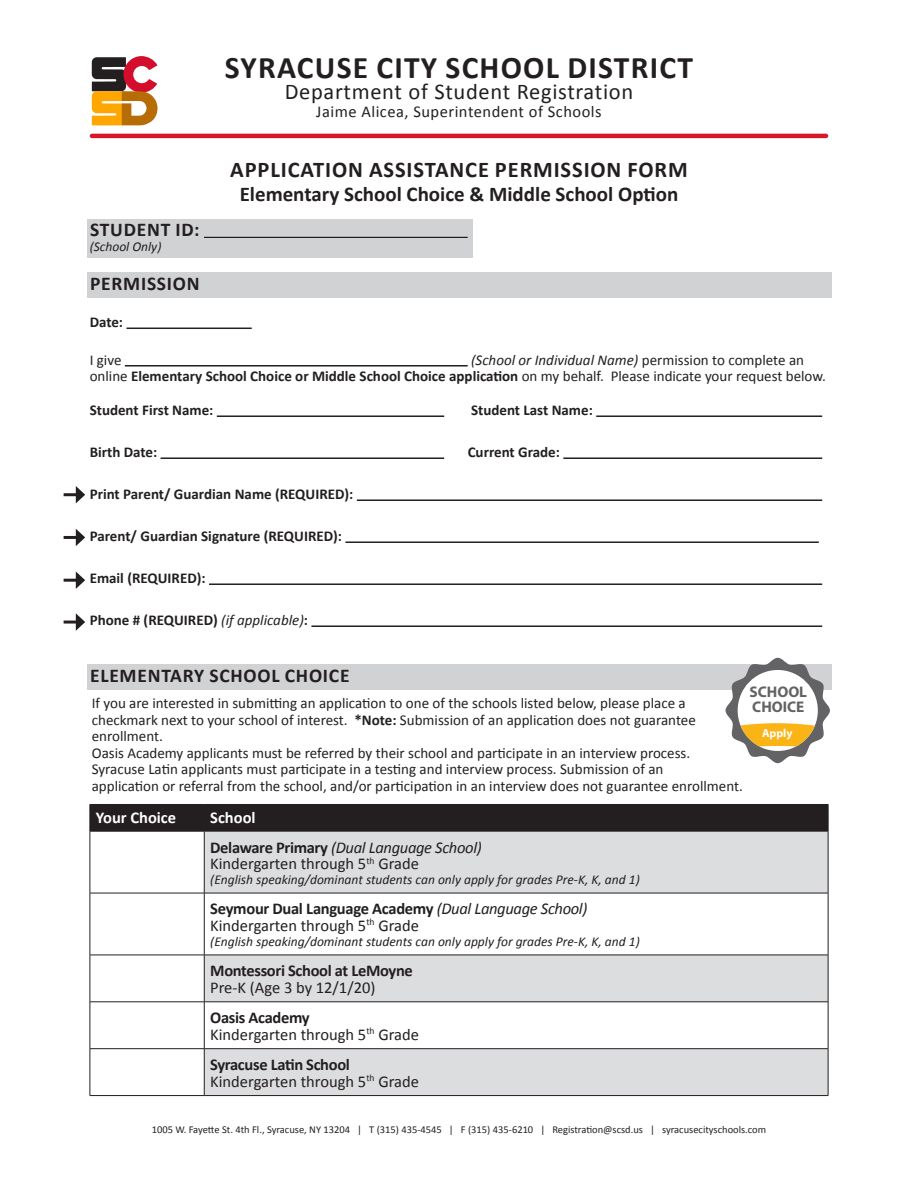
<style>
.page{position:relative;width:918px;height:1188px;background:#fff}
.page>*{position:absolute;margin:0;border:0;box-sizing:border-box;transform-origin:0 0}
.t1{font:700 31.5px "Calibri";letter-spacing:.04em;color:#231f20}
.t2{font:700 22.5px "Calibri";letter-spacing:.04em;color:#231f20}
.t3{font:22.5px "Calibri";letter-spacing:.03em;color:#231f20}
.t4{font:700 21px "Calibri";color:#231f20}
.shading{font:700 19.5px "Calibri";letter-spacing:.04em;color:#231f20}
.t5{font:16.5px "Calibri";color:#231f20}
.t6{font:700 16.5px "Calibri";letter-spacing:-.02em;color:#231f20}
.t7{font:16.5px "Calibri";letter-spacing:.03em;color:#231f20}
.t8{font:italic 16.5px "Calibri";letter-spacing:-.02em;color:#231f20}
.CTE{font:700 16.5px "Calibri";color:#fff}
.t9{font:700 15.45px/15.1px "Myriad Pro";color:#636366}
.t10{font:15px/16.5px "Calibri";color:#231f20}
.t11{font:700 15px "Calibri";color:#231f20}
.shading-2{font:italic 13.5px "Calibri";color:#231f20}
.t12{font:700 11.55px "Myriad Pro";color:#fff}
.t13{font:10.5px "Calibri";color:#231f20}
.s1{font-style:italic}
.s2{font-weight:700}
.s3{font-weight:400;font-style:italic}
.s4{font-weight:700;font-style:normal}
</style>
<div class="page">
<svg style="left:92px;top:56px;width:66px;height:69px"></svg>
<hr style="left:92px;top:134px;width:734px;height:4px;background:#d71727">
<div style="left:87px;top:272px;width:744px;height:26px;background:#d1d2d4"></div>
<hr style="left:127px;top:328px;width:125px;height:1px;background:#231f20">
<hr style="left:125px;top:365px;width:343px;height:2px;background:#231f20">
<hr style="left:217px;top:415px;width:227px;height:2px;background:#231f20">
<hr style="left:596px;top:415px;width:226px;height:2px;background:#231f20">
<hr style="left:161px;top:457px;width:283px;height:2px;background:#231f20">
<hr style="left:563px;top:457px;width:259px;height:2px;background:#231f20">
<hr style="left:357px;top:499px;width:465px;height:2px;background:#231f20">
<hr style="left:345px;top:541px;width:474px;height:2px;background:#231f20">
<hr style="left:209px;top:583px;width:613px;height:2px;background:#231f20">
<hr style="left:311px;top:625px;width:511px;height:2px;background:#231f20">
<div style="left:87px;top:664px;width:744px;height:26px;background:#d1d2d4"></div>
<svg style="left:726px;top:658px;width:104px;height:105px"></svg>
<svg style="left:205px;top:832px;width:623px;height:263px;fill:#dcdddf"></svg>
<div style="left:90px;top:804px;width:739px;height:27px;background:#231f20"></div>
<hr style="left:90px;top:831px;width:114px;height:1px;background:#231f20">
<hr style="left:90px;top:831px;width:1px;height:62px;background:#231f20">
<hr style="left:204px;top:831px;width:624px;height:1px;background:#231f20">
<hr style="left:204px;top:831px;width:1px;height:62px;background:#231f20">
<hr style="left:828px;top:831px;width:1px;height:62px;background:#231f20">
<hr style="left:90px;top:893px;width:114px;height:1px;background:#231f20">
<hr style="left:90px;top:893px;width:1px;height:62px;background:#231f20">
<hr style="left:204px;top:893px;width:624px;height:1px;background:#231f20">
<hr style="left:204px;top:893px;width:1px;height:62px;background:#231f20">
<hr style="left:828px;top:893px;width:1px;height:62px;background:#231f20">
<hr style="left:90px;top:955px;width:114px;height:1px;background:#231f20">
<hr style="left:90px;top:955px;width:1px;height:47px;background:#231f20">
<hr style="left:204px;top:955px;width:624px;height:1px;background:#231f20">
<hr style="left:204px;top:955px;width:1px;height:47px;background:#231f20">
<hr style="left:828px;top:955px;width:1px;height:47px;background:#231f20">
<hr style="left:90px;top:1002px;width:114px;height:1px;background:#231f20">
<hr style="left:90px;top:1002px;width:1px;height:46px;background:#231f20">
<hr style="left:204px;top:1002px;width:624px;height:1px;background:#231f20">
<hr style="left:204px;top:1002px;width:1px;height:46px;background:#231f20">
<hr style="left:828px;top:1002px;width:1px;height:46px;background:#231f20">
<hr style="left:90px;top:1048px;width:114px;height:1px;background:#231f20">
<hr style="left:90px;top:1049px;width:1px;height:46px;background:#231f20">
<hr style="left:204px;top:1048px;width:624px;height:1px;background:#231f20">
<hr style="left:204px;top:1049px;width:1px;height:46px;background:#231f20">
<hr style="left:828px;top:1049px;width:1px;height:46px;background:#231f20">
<hr style="left:90px;top:1095px;width:114px;height:1px;background:#231f20">
<hr style="left:204px;top:1095px;width:624px;height:1px;background:#231f20">
<hr style="left:64px;top:536px;width:14px;height:3px;background:#231f20">
<svg style="left:76px;top:529px;width:9px;height:17px"></svg>
<div style="left:87px;top:219px;width:385px;height:25px;background:#d1d2d4"></div>
<hr style="left:204px;top:237px;width:264px;height:1px;background:#231f20">
<div style="left:87px;top:238px;width:385px;height:20px;background:#d1d2d4"></div>
<hr style="left:64px;top:493px;width:14px;height:3px;background:#231f20">
<svg style="left:76px;top:486px;width:9px;height:17px"></svg>
<hr style="left:64px;top:579px;width:14px;height:3px;background:#231f20">
<svg style="left:76px;top:571px;width:9px;height:18px"></svg>
<hr style="left:64px;top:621px;width:14px;height:3px;background:#231f20">
<svg style="left:76px;top:613px;width:9px;height:18px"></svg>
<p class="t1" style="left:225px;top:47px;width:470px">SYRACUSE CITY SCHOOL DISTRICT</p>
<p class="t3" style="left:285px;top:77px;width:350px">Department of Student Registration</p>
<p class="t7" style="left:316px;top:101px;width:287px">Jaime Alicea, Superintendent of Schools</p>
<p class="shading" style="left:90px;top:217px;width:111px">STUDENT ID:</p>
<p class="shading-2" style="left:90px;top:238px;width:73px">(School Only)</p>
<p class="t2" style="left:230px;top:155px;width:459px">APPLICATION ASSISTANCE PERMISSION FORM</p>
<p class="t4" style="left:240px;top:181px;width:440px">Elementary School Choice &amp; Middle School Option</p>
<p class="shading" style="left:90px;top:271px;width:111px">PERMISSION</p>
<p class="t11" style="left:90px;top:313px;width:35px">Date:</p>
<p class="t10" style="left:90px;top:351px;width:33px">I give</p>
<p class="t10" style="left:90px;top:351px;width:738px;text-indent:381px"><span class="s1">(School or Individual Name)</span> permission to complete an online <span class="s2">Elementary School Choice or Middle School Choice application</span> on my behalf. Please indicate your request below.</p>
<p class="t11" style="left:90px;top:401px;width:125px">Student First Name:</p>
<p class="t11" style="left:471px;top:401px;width:123px">Student Last Name:</p>
<p class="t11" style="left:90px;top:443px;width:69px">Birth Date:</p>
<p class="t11" style="left:468px;top:443px;width:94px">Current Grade:</p>
<p class="t11" style="left:90px;top:485px;width:265px">Print Parent/ Guardian Name (REQUIRED):</p>
<p class="t11" style="left:90px;top:527px;width:254px">Parent/ Guardian Signature (REQUIRED):</p>
<p class="t11" style="left:90px;top:569px;width:117px">Email (REQUIRED):</p>
<p class="t11" style="left:90px;top:611px;width:220px">Phone # (REQUIRED) <span class="s3">(if applicable)</span>:</p>
<p class="shading" style="left:90px;top:663px;width:261px">ELEMENTARY SCHOOL CHOICE</p>
<p class="t10" style="left:92px;top:695px;width:606px">If you are interested in submitting an application to one of the schools listed below, please place a checkmark next to your school of interest. <span class="s2">*Note:</span> Submission of an application does not guarantee enrollment.</p>
<p class="t10" style="left:92px;top:744px;width:653px">Oasis Academy applicants must be referred by their school and participate in an interview process.<br>Syracuse Latin applicants must participate in a testing and interview process. Submission of an<br>application or referral from the school, and/or participation in an interview does not guarantee enrollment.</p>
<p class="CTE" style="left:96px;top:807px;width:82px">Your Choice</p>
<p class="CTE" style="left:210px;top:807px;width:47px">School</p>
<p class="t8" style="left:210px;top:836px;width:273px"><span class="s4">Delaware Primary</span> (Dual Language School)</p>
<p class="t5" style="left:210px;top:853px;width:210px">Kindergarten through 5<sup>th</sup> Grade</p>
<p class="shading-2" style="left:210px;top:870px;width:431px">(English speaking/dominant students can only apply for grades Pre-K, K, and 1)</p>
<p class="t6" style="left:210px;top:898px;width:379px">Seymour Dual Language Academy <span class="s3">(Dual Language School)</span></p>
<p class="t5" style="left:210px;top:915px;width:210px">Kindergarten through 5<sup>th</sup> Grade</p>
<p class="shading-2" style="left:210px;top:932px;width:431px">(English speaking/dominant students can only apply for grades Pre-K, K, and 1)</p>
<p class="t6" style="left:210px;top:960px;width:204px">Montessori School at LeMoyne</p>
<p class="t5" style="left:210px;top:977px;width:167px">Pre-K (Age 3 by 12/1/20)</p>
<p class="t6" style="left:210px;top:1007px;width:101px">Oasis Academy</p>
<p class="t5" style="left:210px;top:1024px;width:210px">Kindergarten through 5<sup>th</sup> Grade</p>
<p class="t6" style="left:210px;top:1054px;width:141px">Syracuse Latin School</p>
<p class="t5" style="left:210px;top:1071px;width:210px">Kindergarten through 5<sup>th</sup> Grade</p>
<p class="t9" style="left:750px;top:683px;width:59px">SCHOOL<br>CHOICE</p>
<p class="t12" style="left:762px;top:725px;width:32px">Apply</p>
<p class="t13" style="left:152px;top:1123px;width:616px">1005 W. Fayette St. 4th Fl., Syracuse, NY 13204 | T (315) 435-4545 | F (315) 435-6210 | Registration@scsd.us | syracusecityschools.com</p>
</div>
